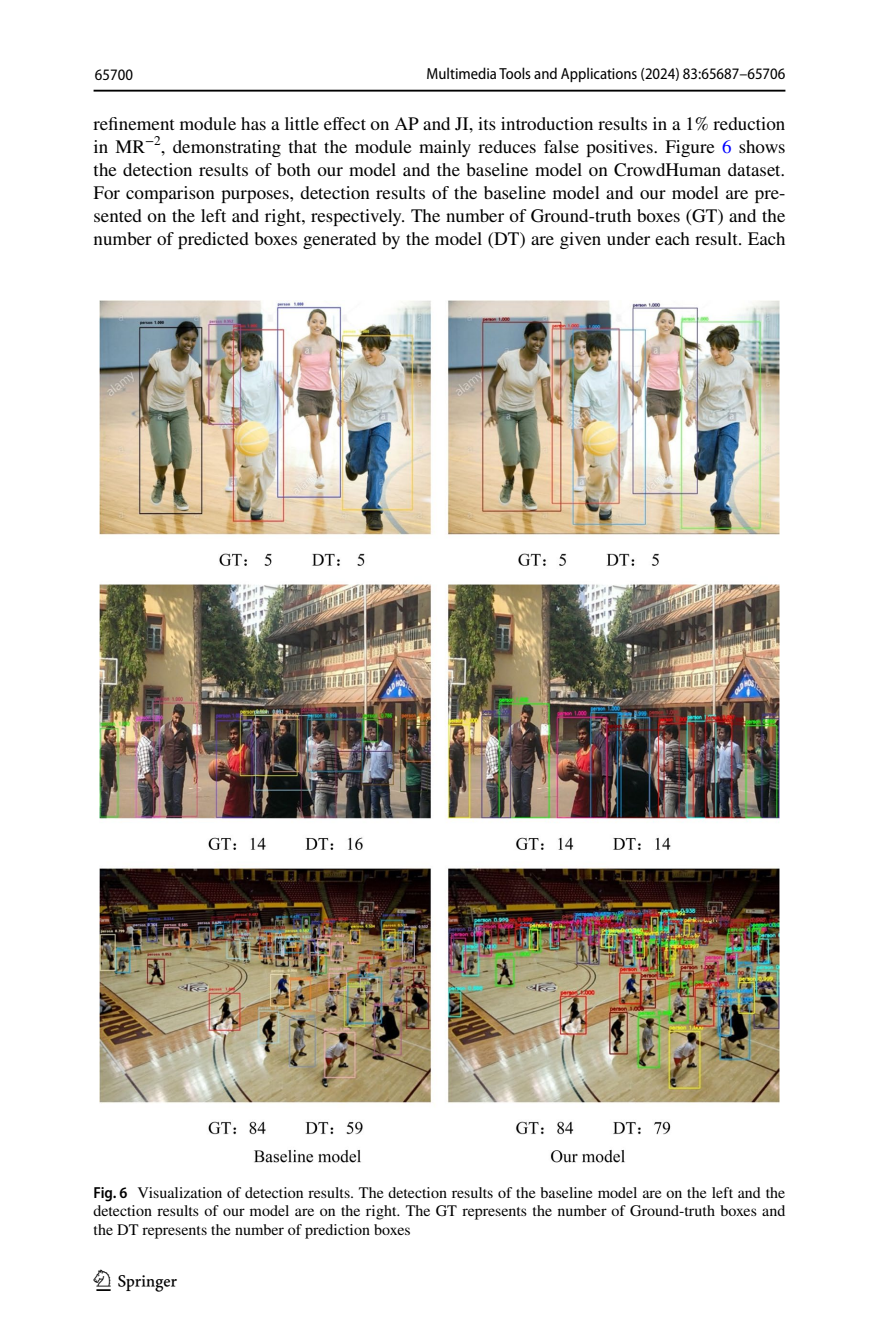
<style>
.page{position:relative;width:879px;height:1333px;background:#fff}
.page>*{position:absolute;margin:0;border:0;box-sizing:border-box;transform-origin:0 0}
.t1{font:30px "Springnew Regular 4";color:#000}
.t2{font:19px/23px "STIX";color:#000;text-align:justify}
.t3{font:16px/18.4px "STIX";color:#000;text-align:justify}
.t4{font:semi-condensed 16px "Myriad Pro";color:#000}
.s1{color:#00f}
.s2{font-family:"Myriad Pro";font-weight:600;font-stretch:semi-condensed}
</style>
<div class="page">
<hr style="left:94px;top:90px;width:691px;height:2px;background:#000">
<img style="left:99px;top:301px;width:681px;height:861px">
<p class="t4" style="left:95px;top:66px;width:39px">65700</p>
<p class="t4" style="left:426px;top:65px;width:360px">Multimedia Tools and Applications (2024) 83:65687–65706</p>
<p class="t2" style="left:94px;top:113px;width:693px">refinement module has a little effect on AP and JI, its introduction results in a 1% reduction in MR<sup>−2</sup>, demonstrating that the module mainly reduces false positives. Figure <span class="s1">6</span> shows the detection results of both our model and the baseline model on CrowdHuman dataset.<br>For comparison purposes, detection results of the baseline model and our model are pre&shy;sented on the left and right, respectively. The number of Ground-truth boxes (GT) and the number of predicted boxes generated by the model (DT) are given under each result. Each</p>
<p class="t3" style="left:94px;top:1183px;width:693px"><span class="s2">Fig. 6</span> Visualization of detection results. The detection results of the baseline model are on the left and the detection results of our model are on the right. The GT represents the number of Ground-truth boxes and the DT represents the number of prediction boxes</p>
<h1 class="t1" style="left:96px;top:1269px;width:83px">1 3</h1>
</div>
